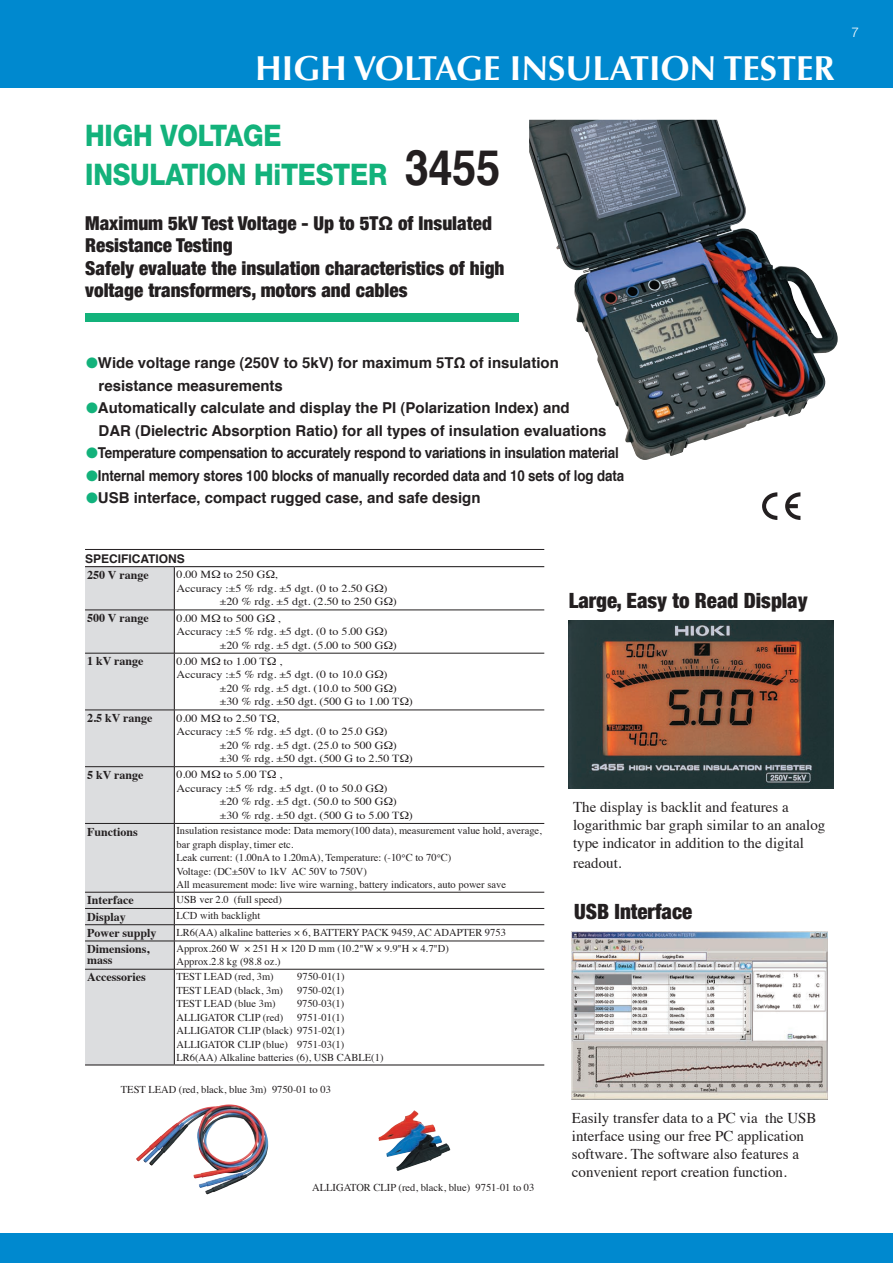
<style>
.page{position:relative;width:893px;height:1263px;background:#fff}
.page>*{position:absolute;margin:0;border:0;box-sizing:border-box;transform-origin:0 0}
.t1{font:700 34.5px "Optima";color:#fff}
.t2{font:800 29.7px/39px "Helvetica Neue";letter-spacing:-.01em;color:#13b27b;scale:.89 1}
.t3{font:900 condensed 21px "Helvetica Neue";color:#231f20}
.t4{font:900 condensed 19.2px/22.5px "Helvetica Neue";color:#231f20}
.t5{font:700 15px/22.5px "Helvetica";color:#231f20}
.t6{font:15px/18px "Times";color:#231f20}
.t7{font:300 13.5px "Helvetica Neue";color:#fff}
.t8{font:700 12px/10.4px "Times";color:#231f20}
.t9{font:700 12px "Helvetica";color:#231f20}
.t10{font:10.8px "Times";color:#231f20;scale:1.11 1}
.t11{font:10.5px/13.5px "Times";color:#231f20}
.s1{font-family:"Helvetica";font-weight:700;font-size:48.9px;color:#231f20}
</style>
<div class="page">
<div style="left:0;top:0;width:893px;height:88px;background:#0089cf"></div>
<div style="left:0;top:1233px;width:893px;height:30px;background:#0089cf"></div>
<div style="left:274px;top:313px;width:245px;height:9px;background:#13b27b"></div>
<div style="left:85px;top:313px;width:189px;height:9px;background:#13b27b"></div>
<hr style="left:85px;top:566px;width:89px;height:1px;background:#231f20">
<hr style="left:174px;top:566px;width:370px;height:1px;background:#231f20">
<div style="left:85px;top:567px;width:90px;height:497px;background:#dcdddf"></div>
<hr style="left:174px;top:969px;width:1px;height:95px;background:#231f20">
<hr style="left:85px;top:1064px;width:89px;height:1px;background:#231f20">
<hr style="left:174px;top:1064px;width:370px;height:1px;background:#231f20">
<hr style="left:85px;top:610px;width:89px;height:1px;background:#231f20">
<hr style="left:174px;top:610px;width:370px;height:1px;background:#231f20">
<hr style="left:85px;top:653px;width:89px;height:1px;background:#231f20">
<hr style="left:174px;top:653px;width:370px;height:1px;background:#231f20">
<hr style="left:85px;top:710px;width:89px;height:1px;background:#231f20">
<hr style="left:174px;top:710px;width:370px;height:1px;background:#231f20">
<hr style="left:85px;top:766px;width:89px;height:1px;background:#231f20">
<hr style="left:174px;top:766px;width:370px;height:1px;background:#231f20">
<hr style="left:85px;top:823px;width:89px;height:1px;background:#231f20">
<hr style="left:174px;top:823px;width:370px;height:1px;background:#231f20">
<hr style="left:85px;top:892px;width:89px;height:1px;background:#231f20">
<hr style="left:174px;top:892px;width:370px;height:1px;background:#231f20">
<hr style="left:85px;top:908px;width:89px;height:1px;background:#231f20">
<hr style="left:174px;top:908px;width:370px;height:1px;background:#231f20">
<hr style="left:85px;top:924px;width:89px;height:1px;background:#231f20">
<hr style="left:174px;top:924px;width:370px;height:1px;background:#231f20">
<hr style="left:85px;top:941px;width:89px;height:1px;background:#231f20">
<hr style="left:174px;top:941px;width:370px;height:1px;background:#231f20">
<hr style="left:85px;top:969px;width:89px;height:1px;background:#231f20">
<hr style="left:174px;top:969px;width:370px;height:1px;background:#231f20">
<hr style="left:85px;top:549px;width:459px;height:1px;background:#231f20">
<img style="left:529px;top:120px;width:309px;height:340px">
<img style="left:569px;top:621px;width:265px;height:167px">
<svg style="left:762px;top:492px;width:15px;height:28px"></svg>
<svg style="left:785px;top:492px;width:15px;height:28px"></svg>
<img style="left:572px;top:931px;width:255px;height:168px">
<img style="left:136px;top:1104px;width:120px;height:90px">
<img style="left:378px;top:1110px;width:73px;height:61px">
<h1 class="t1" style="left:255px;top:48px;width:581px">HIGH VOLTAGE INSULATION TESTER</h1>
<h2 class="t2" style="left:85px;top:116px;width:468px">HIGH VOLTAGE<br>INSULATION HiTESTER <span class="s1">3455</span></h2>
<h3 class="t4" style="left:85px;top:211px;width:421px">Maximum 5kV Test Voltage - Up to 5TΩ of Insulated Resistance Testing<br>Safely evaluate the insulation characteristics of high voltage transformers, motors and cables</h3>
<p class="t7" style="left:851px;top:24px;width:9px">7</p>
<p class="t5" style="left:98px;top:352px;width:528px">Wide voltage range (250V to 5kV) for maximum 5TΩ of insulation resistance measurements<br>Automatically calculate and display the PI (Polarization Index) and<br>DAR (Dielectric Absorption Ratio) for all types of insulation evaluations Temperature compensation to accurately respond to variations in insulation material Internal memory stores 100 blocks of manually recorded data and 10 sets of log data USB interface, compact rugged case, and safe design</p>
<p class="t9" style="left:85px;top:549px;width:101px">SPECIFICATIONS</p>
<p class="t8" style="left:87px;top:568px;width:63px">250 V range</p>
<p class="t10" style="left:176px;top:565px;width:93px">0.00 MΩ to 250 GΩ,</p>
<p class="t10" style="left:176px;top:578px;width:192px">Accuracy :±5 % rdg. ±5 dgt. (0 to 2.50 GΩ)</p>
<p class="t10" style="left:220px;top:592px;width:161px">±20 % rdg. ±5 dgt. (2.50 to 250 GΩ)</p>
<p class="t8" style="left:87px;top:612px;width:63px">500 V range</p>
<p class="t10" style="left:176px;top:608px;width:95px">0.00 MΩ to 500 GΩ ,</p>
<p class="t10" style="left:176px;top:621px;width:192px">Accuracy :±5 % rdg. ±5 dgt. (0 to 5.00 GΩ)</p>
<p class="t10" style="left:220px;top:635px;width:161px">±20 % rdg. ±5 dgt. (5.00 to 500 GΩ)</p>
<p class="t8" style="left:87px;top:655px;width:58px">1 kV range</p>
<p class="t10" style="left:176px;top:651px;width:97px">0.00 MΩ to 1.00 TΩ ,</p>
<p class="t10" style="left:176px;top:665px;width:192px">Accuracy :±5 % rdg. ±5 dgt. (0 to 10.0 GΩ)</p>
<p class="t10" style="left:220px;top:678px;width:161px">±20 % rdg. ±5 dgt. (10.0 to 500 GΩ)</p>
<p class="t10" style="left:220px;top:692px;width:175px">±30 % rdg. ±50 dgt. (500 G to 1.00 TΩ)</p>
<p class="t8" style="left:87px;top:712px;width:67px">2.5 kV range</p>
<p class="t10" style="left:176px;top:708px;width:94px">0.00 MΩ to 2.50 TΩ,</p>
<p class="t10" style="left:176px;top:721px;width:192px">Accuracy :±5 % rdg. ±5 dgt. (0 to 25.0 GΩ)</p>
<p class="t10" style="left:220px;top:735px;width:161px">±20 % rdg. ±5 dgt. (25.0 to 500 GΩ)</p>
<p class="t10" style="left:220px;top:748px;width:175px">±30 % rdg. ±50 dgt. (500 G to 2.50 TΩ)</p>
<p class="t8" style="left:87px;top:768px;width:58px">5 kV range</p>
<p class="t10" style="left:176px;top:765px;width:97px">0.00 MΩ to 5.00 TΩ ,</p>
<p class="t10" style="left:176px;top:778px;width:192px">Accuracy :±5 % rdg. ±5 dgt. (0 to 50.0 GΩ)</p>
<p class="t10" style="left:220px;top:792px;width:161px">±20 % rdg. ±5 dgt. (50.0 to 500 GΩ)</p>
<p class="t10" style="left:220px;top:805px;width:175px">±30 % rdg. ±50 dgt. (500 G to 5.00 TΩ)</p>
<p class="t8" style="left:87px;top:825px;width:52px">Functions</p>
<p class="t11" style="left:176px;top:823px;width:367px">Insulation resistance mode: Data memory(100 data), measurement value hold, average, bar graph display, timer etc.<br>Leak current: (1.00nA to 1.20mA), Temperature: (-10 C to 70 C)<br>Voltage: (DC±50V to 1kV AC 50V to 750V)<br>All measurement mode: live wire warning, battery indicators, auto power save</p>
<p class="t8" style="left:87px;top:894px;width:48px">Interface</p>
<p class="t11" style="left:176px;top:892px;width:107px">USB ver 2.0 (full speed)</p>
<p class="t8" style="left:87px;top:910px;width:40px">Display</p>
<p class="t11" style="left:176px;top:908px;width:86px">LCD with backlight</p>
<p class="t8" style="left:87px;top:926px;width:71px">Power supply</p>
<p class="t11" style="left:176px;top:924px;width:331px">LR6(AA) alkaline batteries × 6, BATTERY PACK 9459, AC ADAPTER 9753</p>
<p class="t8" style="left:87px;top:943px;width:64px">Dimensions, mass</p>
<p class="t11" style="left:176px;top:941px;width:199px">Approx.260 W × 251 H × 120 D mm (10.2"W</p>
<p class="t11" style="left:398px;top:941px;width:53px">"H ✔ "D)</p>
<p class="t11" style="left:176px;top:954px;width:106px">Approx.2.8 kg (98.8 oz.)</p>
<p class="t8" style="left:87px;top:971px;width:60px">Accessories</p>
<p class="t11" style="left:176px;top:969px;width:99px">TEST LEAD (red, 3m)</p>
<p class="t11" style="left:297px;top:969px;width:49px">9750-01(1)</p>
<p class="t11" style="left:176px;top:982px;width:108px">TEST LEAD (black, 3m)</p>
<p class="t11" style="left:297px;top:982px;width:49px">9750-02(1)</p>
<p class="t11" style="left:176px;top:996px;width:101px">TEST LEAD (blue 3m)</p>
<p class="t11" style="left:297px;top:996px;width:49px">9750-03(1)</p>
<p class="t11" style="left:176px;top:1009px;width:108px">ALLIGATOR CLIP (red)</p>
<p class="t11" style="left:176px;top:1009px;width:209px;text-indent:121px">9751-01(1)<br>ALLIGATOR CLIP (black) 9751-02(1)<br>ALLIGATOR CLIP (blue) 9751-03(1)<br>LR6(AA) Alkaline batteries (6), USB CABLE(1)</p>
<p class="t11" style="left:121px;top:1081px;width:212px">TEST LEAD (red, black, blue 3m) 9750-01 to 03</p>
<p class="t11" style="left:312px;top:1180px;width:224px">ALLIGATOR CLIP (red, black, blue) 9751-01 to 03</p>
<h3 class="t3" style="left:569px;top:588px;width:240px">Large, Easy to Read Display</h3>
<h3 class="t6" style="left:573px;top:797px;width:254px">The display is backlit and features a logarithmic bar graph similar to an analog type indicator in addition to the digital</h3>
<h3 class="t6" style="left:573px;top:852px;width:50px">readout.</h3>
<h3 class="t3" style="left:574px;top:898px;width:120px">USB Interface</h3>
<h3 class="t6" style="left:572px;top:1107px;width:246px">Easily transfer data to a PC via the USB interface using our free PC application software. The software also features a convenient report creation function.</h3>
</div>
